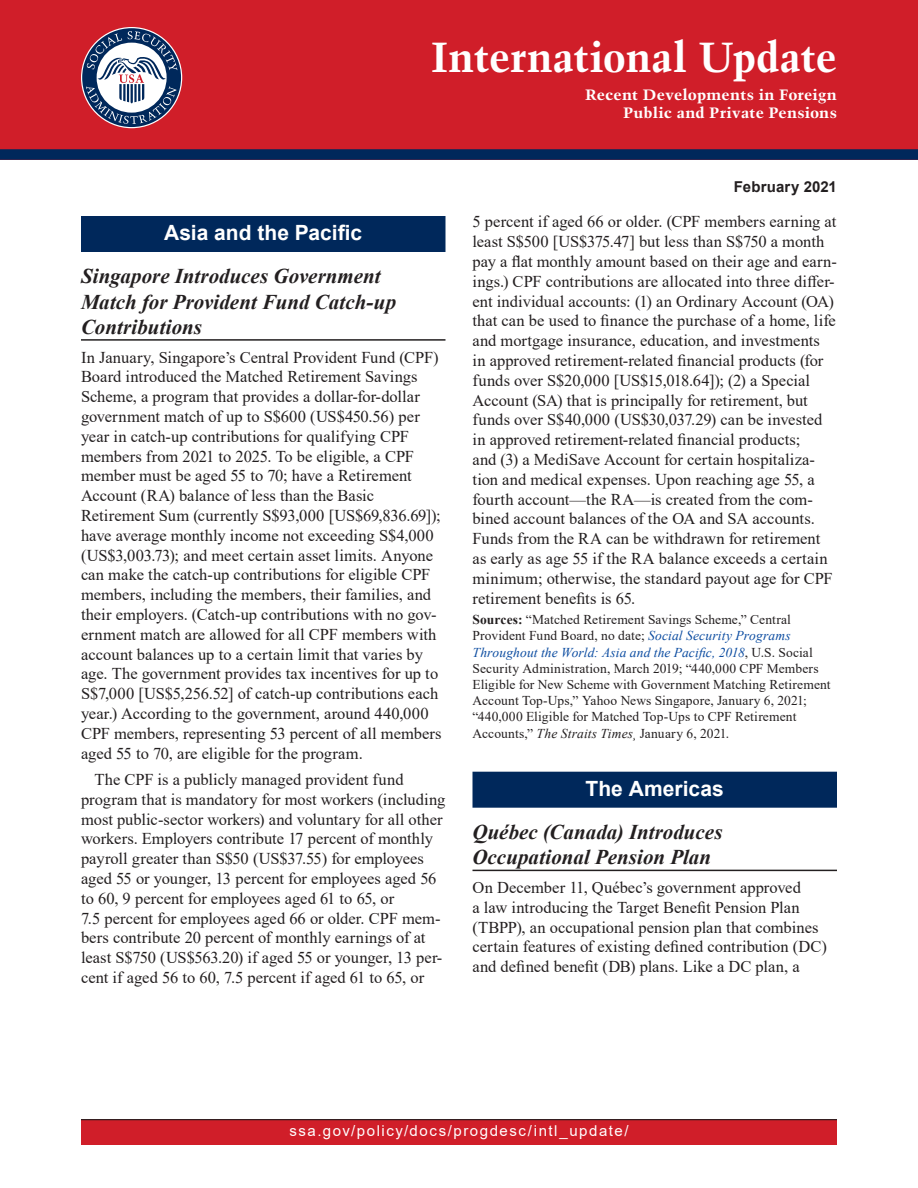
<style>
.page{position:relative;width:918px;height:1188px;background:#fff}
.page>*{position:absolute;margin:0;border:0;box-sizing:border-box;transform-origin:0 0}
.t1{font:700 42px "Trump Mediaeval";color:#fff}
.Heading2{font:italic 700 21px/25.2px "Times New Roman";color:#231f20}
.Heading1__Section{font:700 21px "Arial";color:#fff}
.Para{font:16.5px/19.8px "Times New Roman";color:#231f20}
.ParaFirst{font:16.5px/19.8px "Times New Roman";color:#231f20}
.t2{font:700 15px/18px "Trump Mediaeval";letter-spacing:.005em;color:#fff;text-align:right;scale:1.1 1}
.t3{font:15px "Arial";letter-spacing:.105em;color:#fff}
.t4{font:700 15px "Arial";letter-spacing:.01em;color:#231f20}
.Source{font:13.5px/16.2px "Times New Roman";letter-spacing:.005em;color:#231f20}
.s1{font-weight:700}
.s2{font-style:italic;color:#0d4da1}
.s3{font-style:italic}
</style>
<div class="page">
<div style="left:0;top:0;width:918px;height:160px;background:#d01e29"></div>
<div style="left:0;top:149px;width:918px;height:11px;background:#00285b"></div>
<div style="left:81px;top:1119px;width:756px;height:26px;background:#d01e29"></div>
<hr style="left:81px;top:1119px;width:756px;height:1px;background:#231f20">
<div style="left:82px;top:28px;width:99px;height:99px;background:#00285b;border-radius:50%"></div>
<svg style="left:86px;top:31px;width:91px;height:93px"></svg>
<div style="left:81px;top:216px;width:365px;height:36px;background:#00285b"></div>
<hr style="left:81px;top:339px;width:365px;height:2px;background:#231f20">
<div style="left:472px;top:772px;width:365px;height:36px;background:#00285b"></div>
<hr style="left:472px;top:870px;width:365px;height:1px;background:#231f20">
<h1 class="t1" style="left:431px;top:31px;width:407px">International Update</h1>
<p class="t2" style="left:585px;top:86px;width:231px">Recent Developments in Foreign<br>Public and Private Pensions</p>
<p class="Heading1__Section" style="left:164px;top:218px;width:200px">Asia and the Pacific</p>
<p class="Heading2" style="left:81px;top:263px;width:317px">Singapore Introduces Government<br>Match for Provident Fund Catch-up<br>Contributions</p>
<p class="ParaFirst" style="left:81px;top:347px;width:362px">In January, Singapore’s Central Provident Fund (CPF)<br>Board introduced the Matched Retirement Savings Scheme, a program that provides a dollar-for-dollar government match of up to S$600 (US$450.56) per year in catch-up contributions for qualifying CPF members from 2021 to 2025. To be eligible, a CPF member must be aged 55 to 70; have a Retirement Account (RA) balance of less than the Basic Retirement Sum (currently S$93,000 [US$69,836.69]); have average monthly income not exceeding S$4,000 (US$3,003.73); and meet certain asset limits. Anyone can make the catch-up contributions for eligible CPF members, including the members, their families, and their employers. (Catch-up contributions with no gov&shy;ernment match are allowed for all CPF members with account balances up to a certain limit that varies by age. The government provides tax incentives for up to S$7,000 [US$5,256.52] of catch-up contributions each year.) According to the government, around 440,000<br>CPF members, representing 53 percent of all members aged 55 to 70, are eligible for the program.</p>
<p class="Para" style="left:81px;top:769px;width:366px;text-indent:14px">The CPF is a publicly managed provident fund program that is mandatory for most workers (including most public-sector workers) and voluntary for all other workers. Employers contribute 17 percent of monthly payroll greater than S$50 (US$37.55) for employees aged 55 or younger, 13 percent for employees aged 56 to 60, 9 percent for employees aged 61 to 65, or<br>7.5 percent for employees aged 66 or older. CPF mem&shy;bers contribute 20 percent of monthly earnings of at least S$750 (US$563.20) if aged 55 or younger, 13 per&shy;cent if aged 56 to 60, 7.5 percent if aged 61 to 65, or</p>
<p class="t4" style="left:734px;top:176px;width:105px">February 2021</p>
<p class="Para" style="left:472px;top:211px;width:366px">5 percent if aged 66 or older. (CPF members earning at least S$500 [US$375.47] but less than S$750 a month pay a flat monthly amount based on their age and earn&shy;ings.) CPF contributions are allocated into three differ&shy;ent individual accounts: (1) an Ordinary Account (OA) that can be used to finance the purchase of a home, life and mortgage insurance, education, and investments in approved retirement-related financial products (for funds over S$20,000 [US$15,018.64]); (2) a Special Account (SA) that is principally for retirement, but funds over S$40,000 (US$30,037.29) can be invested in approved retirement-related financial products;<br>and (3) a MediSave Account for certain hospitaliza&shy;tion and medical expenses. Upon reaching age 55, a fourth account—the RA—is created from the com&shy;bined account balances of the OA and SA accounts.<br>Funds from the RA can be withdrawn for retirement as early as age 55 if the RA balance exceeds a certain minimum; otherwise, the standard payout age for CPF retirement benefits is 65.</p>
<p class="Source" style="left:472px;top:611px;width:360px"><span class="s1">Sources:</span> “Matched Retirement Savings Scheme,” Central Provident Fund Board, no date; <span class="s2">Social Security Programs Throughout the World: Asia and the Pacific, 2018</span>, U.S. Social Security Administration, March 2019; “440,000 CPF Members Eligible for New Scheme with Government Matching Retirement Account Top-Ups,” Yahoo News Singapore, January 6, 2021; “440,000 Eligible for Matched Top-Ups to CPF Retirement Accounts,” <span class="s3">The Straits Times</span>¸ January 6, 2021.</p>
<p class="Heading1__Section" style="left:586px;top:774px;width:140px">The Americas</p>
<p class="Heading2" style="left:472px;top:819px;width:252px">Québec (Canada) Introduces<br>Occupational Pension Plan</p>
<p class="ParaFirst" style="left:472px;top:877px;width:356px">On December 11, Québec’s government approved<br>a law introducing the Target Benefit Pension Plan (TBPP), an occupational pension plan that combines certain features of existing defined contribution (DC) and defined benefit (DB) plans. Like a DC plan, a</p>
<p class="t3" style="left:289px;top:1121px;width:341px">ssa.gov/policy/docs/progdesc/intl_update/</p>
</div>
